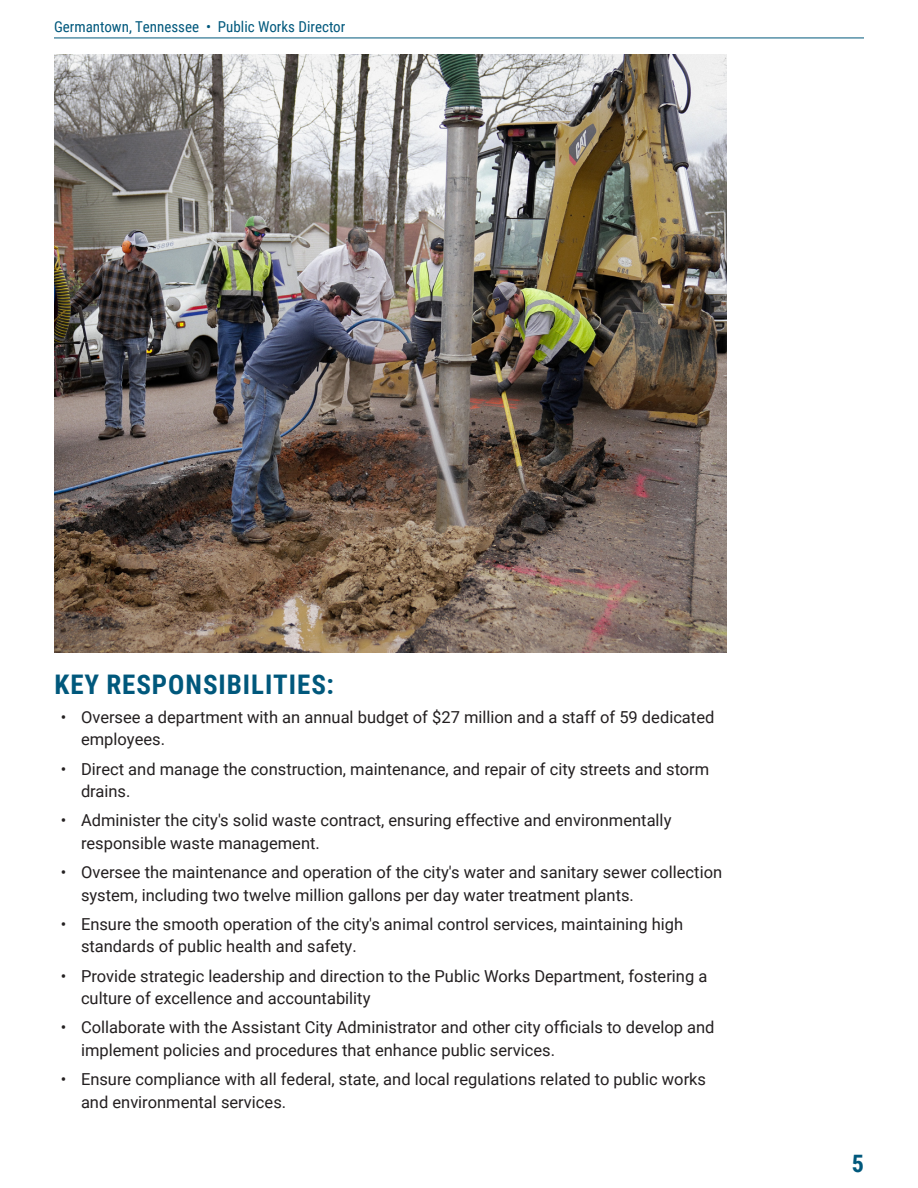
<style>
.page{position:relative;width:918px;height:1188px;background:#fff}
.page>*{position:absolute;margin:0;border:0;box-sizing:border-box;transform-origin:0 0}
.Header1{font:700 27px "Roboto Condensed";letter-spacing:.035em;color:#00587c}
.Header1-2{font:700 24px "Roboto Condensed";color:#00587c}
.t1{font:16.5px/22.5px "Roboto";color:#231f20}
.Header1-3{font:15px "Roboto Condensed";color:#00587c}
</style>
<div class="page">
<hr style="left:54px;top:38px;width:810px;height:1px;background:#00587c">
<img style="left:54px;top:54px;width:672px;height:598px">
<p class="Header1-3" style="left:54px;top:16px;width:293px">Germantown, Tennessee • Public Works Director</p>
<p class="Header1" style="left:54px;top:665px;width:281px">KEY RESPONSIBILITIES:</p>
<p class="t1" style="left:81px;top:705px;width:635px;text-indent:-20px">• Oversee a department with an annual budget of $27 million and a staff of 59 dedicated employees.</p>
<p class="t1" style="left:81px;top:757px;width:630px;text-indent:-20px">• Direct and manage the construction, maintenance, and repair of city streets and storm drains.</p>
<p class="t1" style="left:81px;top:809px;width:592px;text-indent:-20px">• Administer the city's solid waste contract, ensuring effective and environmentally responsible waste management.</p>
<p class="t1" style="left:81px;top:860px;width:643px;text-indent:-20px">• Oversee the maintenance and operation of the city's water and sanitary sewer collection system, including two twelve million gallons per day water treatment plants.</p>
<p class="t1" style="left:81px;top:912px;width:604px;text-indent:-20px">• Ensure the smooth operation of the city's animal control services, maintaining high standards of public health and safety.</p>
<p class="t1" style="left:81px;top:964px;width:628px;text-indent:-20px">• Provide strategic leadership and direction to the Public Works Department, fostering a culture of excellence and accountability</p>
<p class="t1" style="left:81px;top:1016px;width:635px;text-indent:-20px">• Collaborate with the Assistant City Administrator and other city officials to develop and implement policies and procedures that enhance public services.</p>
<p class="t1" style="left:81px;top:1067px;width:627px;text-indent:-20px">• Ensure compliance with all federal, state, and local regulations related to public works and environmental services.</p>
<p class="Header1-2" style="left:852px;top:1147px;width:14px">5</p>
</div>
